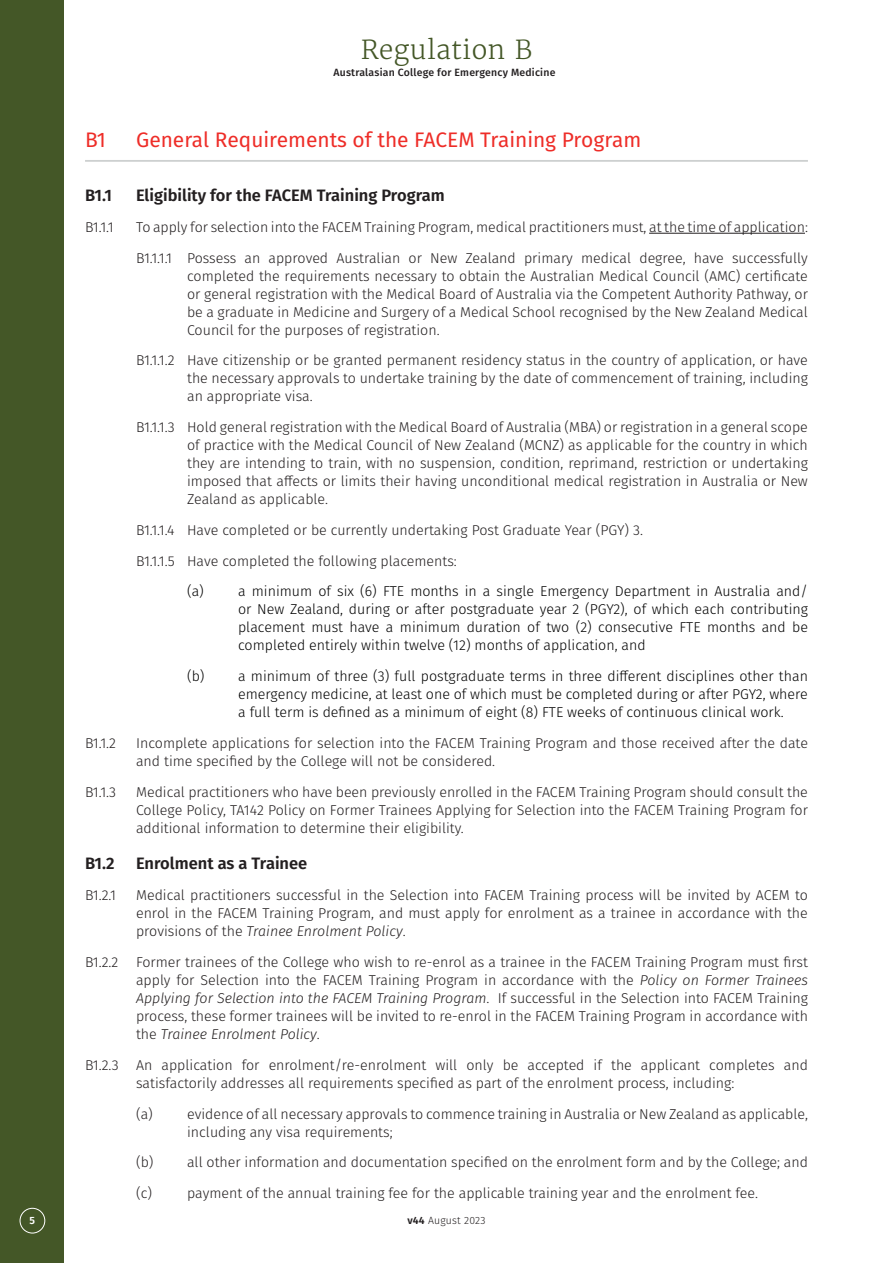
<style>
.page{position:relative;width:893px;height:1263px;background:#fff}
.page>*{position:absolute;margin:0;border:0;box-sizing:border-box;transform-origin:0 0}
.t1{font:300 26.1px "Merriweather";letter-spacing:.02em;color:#445727}
.Regulation_1_Heading{font:21px "Fira Sans";color:#ee2d28}
.Regulation_2_Heading{font:600 16.5px "Fira Sans";color:#231f20}
.Regulation_3_Body{font:300 14.25px/18px "Fira Sans";color:#231f20;text-align:justify}
.Regulation_4_Body{font:300 14.25px/18px "Fira Sans";color:#231f20;text-align:justify}
.Regulation_4_Alpha{font:300 14.25px/18px "Fira Sans";color:#000;text-align:justify}
.Regulation_3_Alpha{font:300 14.25px/18px "Fira Sans";color:#231f20}
.t2{font:500 10.5px "Fira Sans";letter-spacing:.02em;color:#231f20}
.t3{font:300 10.5px "Fira Sans";letter-spacing:.02em;color:#231f20}
.t4{font:600 10.5px "Fira Sans";color:#fff}
.s1{font-style:italic}
.s2{font-weight:600}
</style>
<div class="page">
<div style="left:0;top:0;width:64px;height:1263px;background:#445727"></div>
<div style="left:20px;top:1208px;width:25px;height:25px;border:1px solid #fff;border-radius:50%"></div>
<hr style="left:85px;top:160px;width:723px;height:2px;background:#cdd0d0">
<hr style="left:649px;top:233px;width:156px;height:1px;background:#231f20">
<h1 class="t1" style="left:361px;top:34px;width:173px">Regulation B</h1>
<p class="t2" style="left:333px;top:63px;width:223px">Australasian College for Emergency Medicine</p>
<p class="Regulation_1_Heading" style="left:85px;top:124px;width:23px">B1</p>
<p class="Regulation_1_Heading" style="left:136px;top:124px;width:507px">General Requirements of the FACEM Training Program</p>
<p class="Regulation_2_Heading" style="left:85px;top:182px;width:28px">B1.1</p>
<p class="Regulation_2_Heading" style="left:136px;top:182px;width:310px">Eligibility for the FACEM Training Program</p>
<p class="Regulation_3_Body" style="left:85px;top:218px;width:30px">B1.1.1</p>
<p class="Regulation_3_Body" style="left:136px;top:218px;width:673px">To apply for selection into the FACEM Training Program, medical practitioners must, at the time of application:</p>
<p class="Regulation_4_Body" style="left:187px;top:248px;width:622px;text-indent:-51px">B1.1.1.1 Possess an approved Australian or New Zealand primary medical degree, have successfully completed the requirements necessary to obtain the Australian Medical Council (AMC) certificate or general registration with the Medical Board of Australia via the Competent Authority Pathway, or be a graduate in Medicine and Surgery of a Medical School recognised by the New Zealand Medical Council for the purposes of registration.</p>
<p class="Regulation_4_Body" style="left:187px;top:351px;width:622px;text-indent:-51px">B1.1.1.2 Have citizenship or be granted permanent residency status in the country of application, or have the necessary approvals to undertake training by the date of commencement of training, including an appropriate visa.</p>
<p class="Regulation_4_Body" style="left:187px;top:418px;width:622px;text-indent:-51px">B1.1.1.3 Hold general registration with the Medical Board of Australia (MBA) or registration in a general scope of practice with the Medical Council of New Zealand (MCNZ) as applicable for the country in which they are intending to train, with no suspension, condition, reprimand, restriction or undertaking imposed that affects or limits their having unconditional medical registration in Australia or New Zealand as applicable.</p>
<p class="Regulation_4_Body" style="left:136px;top:521px;width:508px">B1.1.1.4 Have completed or be currently undertaking Post Graduate Year (PGY) 3.</p>
<p class="Regulation_4_Body" style="left:136px;top:551px;width:322px">B1.1.1.5 Have completed the following placements:</p>
<p class="Regulation_4_Alpha" style="left:187px;top:582px;width:18px">(a)</p>
<p class="Regulation_4_Alpha" style="left:238px;top:582px;width:571px">a minimum of six (6) FTE months in a single Emergency Department in Australia and/ or New Zealand, during or after postgraduate year 2 (PGY2), of which each contributing placement must have a minimum duration of two (2) consecutive FTE months and be completed entirely within twelve (12) months of application, and</p>
<p class="Regulation_4_Alpha" style="left:238px;top:667px;width:571px;text-indent:-51px">(b) a minimum of three (3) full postgraduate terms in three different disciplines other than emergency medicine, at least one of which must be completed during or after PGY2, where a full term is defined as a minimum of eight (8) FTE weeks of continuous clinical work.</p>
<p class="Regulation_3_Body" style="left:85px;top:734px;width:33px">B1.1.2</p>
<p class="Regulation_3_Body" style="left:136px;top:734px;width:673px">Incomplete applications for selection into the FACEM Training Program and those received after the date and time specified by the College will not be considered.</p>
<p class="Regulation_3_Body" style="left:85px;top:782px;width:33px">B1.1.3</p>
<p class="Regulation_3_Body" style="left:136px;top:782px;width:673px">Medical practitioners who have been previously enrolled in the FACEM Training Program should consult the College Policy, TA142 Policy on Former Trainees Applying for Selection into the FACEM Training Program for additional information to determine their eligibility.</p>
<p class="Regulation_2_Heading" style="left:85px;top:850px;width:31px">B1.2</p>
<p class="Regulation_2_Heading" style="left:136px;top:850px;width:173px">Enrolment as a Trainee</p>
<p class="Regulation_3_Body" style="left:85px;top:886px;width:33px">B1.2.1</p>
<p class="Regulation_3_Body" style="left:136px;top:886px;width:673px">Medical practitioners successful in the Selection into FACEM Training process will be invited by ACEM to enrol in the FACEM Training Program, and must apply for enrolment as a trainee in accordance with the provisions of the <span class="s1">Trainee Enrolment Policy</span>.</p>
<p class="Regulation_3_Body" style="left:136px;top:953px;width:673px;text-indent:-51px">B1.2.2 Former trainees of the College who wish to re-enrol as a trainee in the FACEM Training Program must first apply for Selection into the FACEM Training Program in accordance with the <span class="s1">Policy on Former Trainees Applying for Selection into the FACEM Training Program</span>. If successful in the Selection into FACEM Training process, these former trainees will be invited to re-enrol in the FACEM Training Program in accordance with the <span class="s1">Trainee Enrolment Policy</span>.</p>
<p class="Regulation_3_Body" style="left:136px;top:1056px;width:673px;text-indent:-51px">B1.2.3 An application for enrolment/re-enrolment will only be accepted if the applicant completes and satisfactorily addresses all requirements specified as part of the enrolment process, including:</p>
<p class="Regulation_3_Alpha" style="left:136px;top:1104px;width:18px">(a)</p>
<p class="Regulation_3_Alpha" style="left:187px;top:1104px;width:622px">evidence of all necessary approvals to commence training in Australia or New Zealand as applicable, including any visa requirements;</p>
<p class="Regulation_3_Alpha" style="left:136px;top:1153px;width:673px">(b) all other information and documentation specified on the enrolment form and by the College; and</p>
<p class="Regulation_3_Alpha" style="left:136px;top:1184px;width:17px">(c)</p>
<p class="Regulation_3_Alpha" style="left:187px;top:1184px;width:572px">payment of the annual training fee for the applicable training year and the enrolment fee.</p>
<p class="t4" style="left:30px;top:1212px;width:7px">5</p>
<p class="t3" style="left:407px;top:1213px;width:80px"><span class="s2">v44</span> August 2023</p>
</div>
